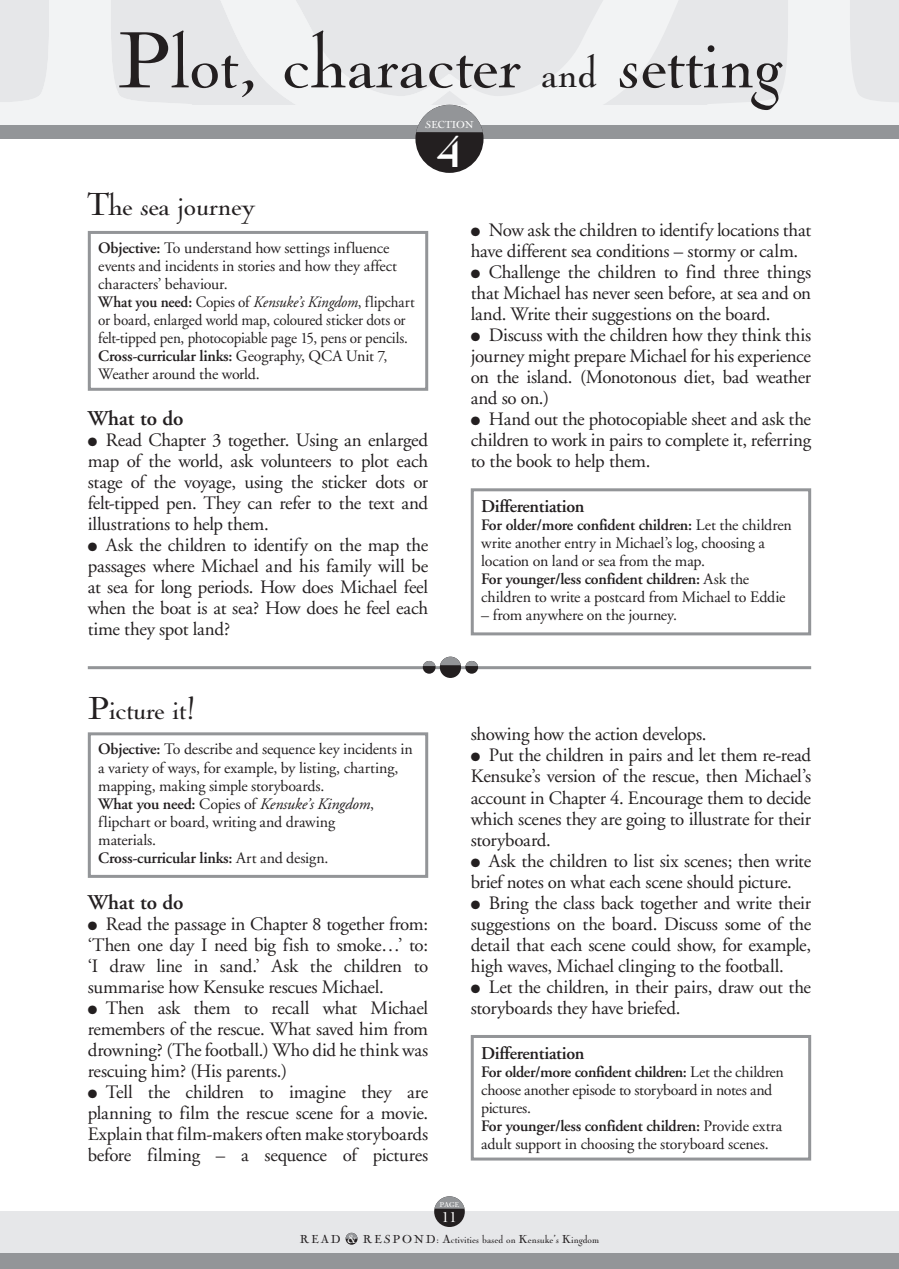
<style>
.page{position:relative;width:899px;height:1269px;background:#fff}
.page>*{position:absolute;margin:0;border:0;box-sizing:border-box;transform-origin:0 0}
.t1{font:82.5px "Nicolas Coc T";color:#231f20}
.t2{font:700 45px "Cochin";color:#fff}
.t3{font:33px "Nicolas Coc T";letter-spacing:-.015em;color:#231f20}
.t4{font:600 21px "Adobe Garamond";color:#231f20}
.t5{font:18.9px/21px "Adobe Garamond";letter-spacing:-.015em;color:#231f20;text-align:justify}
.t6{font:600 18px "Adobe Garamond";letter-spacing:-.015em;color:#231f20}
.t7{font:15.9px/18px "Adobe Garamond";letter-spacing:-.01em;color:#231f20}
.t8{font:15px "Cochin";color:#fff}
.t9{font:12px "Nicolas Coc T";color:#231f20}
.t10{font:10.5px "Nicolas Coc T";color:#fff}
.t11{font:7.35px "Nicolas Coc T";color:#fff}
.s1{font-size:48px}
.s2{font-weight:600}
.s3{font-style:italic}
.s4{color:#fff}
</style>
<div class="page">
<div style="left:0;top:1252px;width:898px;height:16px;background:#939598"></div>
<div style="left:0;top:1211px;width:898px;height:41px;background:#e6e7e9"></div>
<div style="left:0;top:105px;width:898px;height:22px;background:#f2f3f4"></div>
<svg style="left:47px;top:0;width:369px;height:105px;fill:#e6e7e9"></svg>
<svg style="left:707px;top:0;width:191px;height:105px"></svg>
<div style="left:0;top:0;width:47px;height:105px;background:#e6e7e9"></div>
<div style="left:0;top:125px;width:898px;height:14px;background:#939598"></div>
<div style="left:415px;top:105px;width:68px;height:68px;background:#231f20;border-radius:50%"></div>
<svg style="left:416px;top:0;width:284px;height:132px"></svg>
<div style="left:434px;top:1196px;width:30px;height:30px;background:#231f20;border-radius:50%"></div>
<svg style="left:434px;top:1196px;width:30px;height:12px"></svg>
<hr style="left:88px;top:666px;width:723px;height:3px;background:#939598">
<div style="left:440px;top:656px;width:21px;height:22px;background:#231f20;border-radius:50%"></div>
<div style="left:465px;top:661px;width:13px;height:12px;background:#231f20;border-radius:50%"></div>
<div style="left:422px;top:661px;width:13px;height:12px;background:#231f20;border-radius:50%"></div>
<svg style="left:423px;top:656px;width:55px;height:10px"></svg>
<svg style="left:345px;top:1232px;width:12px;height:12px"></svg>
<svg style="left:345px;top:1232px;width:12px;height:6px"></svg>
<div style="left:470px;top:1034px;width:341px;height:126px;border:3px solid #939598"></div>
<div style="left:88px;top:231px;width:340px;height:160px;border:3px solid #939598"></div>
<div style="left:470px;top:488px;width:341px;height:147px;border:3px solid #939598"></div>
<div style="left:88px;top:732px;width:340px;height:145px;border:3px solid #939598"></div>
<h1 class="t1" style="left:117px;top:16px;width:666px">Plot, character <span class="s1">and</span> setting</h1>
<p class="t10" style="left:425px;top:119px;width:50px">SECTION</p>
<h2 class="t2" style="left:437px;top:126px;width:25px">4</h2>
<h3 class="t3" style="left:88px;top:187px;width:169px">The sea journey</h3>
<p class="t7" style="left:98px;top:239px;width:318px"><span class="s2">Objective:</span> To understand how settings influence events and incidents in stories and how they affect characters’ behaviour.<br><span class="s2">What you need:</span> Copies of <span class="s3">Kensuke’s Kingdom</span>, flipchart or board, enlarged world map, coloured sticker dots or felt-tipped pen, photocopiable page 15, pens or pencils.<br><span class="s2">Cross-curricular links:</span> Geography, QCA Unit 7, Weather around the world.</p>
<p class="t4" style="left:88px;top:407px;width:97px">What to do</p>
<p class="t5" style="left:88px;top:430px;width:342px;text-indent:18px">Read Chapter 3 together. Using an enlarged map of the world, ask volunteers to plot each stage of the voyage, using the sticker dots or felt-tipped pen. They can refer to the text and illustrations to help them.</p>
<p class="t5" style="left:88px;top:535px;width:342px;text-indent:18px">Ask the children to identify on the map the passages where Michael and his family will be at sea for long periods. How does Michael feel when the boat is at sea? How does he feel each time they spot land?</p>
<h3 class="t3" style="left:88px;top:691px;width:110px">Picture it!</h3>
<p class="t7" style="left:98px;top:740px;width:316px"><span class="s2">Objective:</span> To describe and sequence key incidents in a variety of ways, for example, by listing, charting, mapping, making simple storyboards.<br><span class="s2">What you need:</span> Copies of <span class="s3">Kensuke’s Kingdom</span>, flipchart or board, writing and drawing<br>materials.<br><span class="s2">Cross-curricular links:</span> Art and design.</p>
<p class="t4" style="left:88px;top:890px;width:97px">What to do</p>
<p class="t5" style="left:88px;top:913px;width:342px;text-indent:18px">Read the passage in Chapter 8 together from: ‘Then one day I need big fish to smoke…’ to: ‘I draw line in sand.’ Ask the children to summarise how Kensuke rescues Michael.</p>
<p class="t5" style="left:88px;top:997px;width:342px;text-indent:18px">Then ask them to recall what Michael remembers of the rescue. What saved him from drowning? (The football.) Who did he think was rescuing him? (His parents.)</p>
<p class="t5" style="left:88px;top:1081px;width:342px;text-indent:18px">Tell the children to imagine they are planning to film the rescue scene for a movie.<br>Explain that film-makers often make storyboards before filming – a sequence of pictures</p>
<p class="t5" style="left:488px;top:220px;width:324px">Now ask the children to identify locations that</p>
<p class="t5" style="left:470px;top:241px;width:329px">have different sea conditions – stormy or calm.</p>
<p class="t5" style="left:488px;top:262px;width:324px">Challenge the children to find three things</p>
<p class="t5" style="left:470px;top:283px;width:342px">that Michael has never seen before, at sea and on</p>
<p class="t5" style="left:470px;top:304px;width:301px">land. Write their suggestions on the board.</p>
<p class="t5" style="left:488px;top:325px;width:324px">Discuss with the children how they think this</p>
<p class="t5" style="left:470px;top:346px;width:342px">journey might prepare Michael for his experience</p>
<p class="t5" style="left:470px;top:367px;width:342px">on the island. (Monotonous diet, bad weather</p>
<p class="t5" style="left:470px;top:388px;width:80px">and so on.)</p>
<p class="t5" style="left:488px;top:409px;width:324px">Hand out the photocopiable sheet and ask the</p>
<p class="t5" style="left:470px;top:430px;width:342px">children to work in pairs to complete it, referring</p>
<p class="t5" style="left:470px;top:451px;width:181px">to the book to help them.</p>
<p class="t6" style="left:481px;top:496px;width:105px">Differentiation</p>
<p class="t7" style="left:481px;top:516px;width:312px"><span class="s2">For older/more confident children:</span> Let the children write another entry in Michael’s log, choosing a location on land or sea from the map.<br><span class="s2">For younger/less confident children:</span> Ask the children to write a postcard from Michael to Eddie</p>
<p class="t7" style="left:481px;top:606px;width:197px">– from anywhere on the journey.</p>
<p class="t5" style="left:470px;top:724px;width:237px">showing how the action develops.</p>
<p class="t5" style="left:488px;top:745px;width:324px">Put the children in pairs and let them re-read</p>
<p class="t5" style="left:470px;top:766px;width:342px">Kensuke’s version of the rescue, then Michael’s</p>
<p class="t5" style="left:470px;top:787px;width:342px">account in Chapter 4. Encourage them to decide</p>
<p class="t5" style="left:470px;top:808px;width:342px">which scenes they are going to illustrate for their</p>
<p class="t5" style="left:470px;top:829px;width:82px">storyboard.</p>
<p class="t5" style="left:488px;top:850px;width:324px">Ask the children to list six scenes; then write</p>
<p class="t5" style="left:470px;top:871px;width:322px">brief notes on what each scene should picture.</p>
<p class="t5" style="left:488px;top:892px;width:324px">Bring the class back together and write their</p>
<p class="t5" style="left:470px;top:913px;width:342px">suggestions on the board. Discuss some of the</p>
<p class="t5" style="left:470px;top:934px;width:342px">detail that each scene could show, for example,</p>
<p class="t5" style="left:470px;top:955px;width:314px">high waves, Michael clinging to the football.</p>
<p class="t5" style="left:488px;top:976px;width:324px">Let the children, in their pairs, draw out the</p>
<p class="t5" style="left:470px;top:997px;width:211px">storyboards they have briefed.</p>
<p class="t6" style="left:481px;top:1042px;width:105px">Differentiation</p>
<p class="t7" style="left:481px;top:1062px;width:304px"><span class="s2">For older/more confident children:</span> Let the children choose another episode to storyboard in notes and pictures.<br><span class="s2">For younger/less confident children:</span> Provide extra adult support in choosing the storyboard scenes.</p>
<p class="t11" style="left:439px;top:1200px;width:21px">PAGE</p>
<p class="t8" style="left:442px;top:1208px;width:17px">11</p>
<p class="t9" style="left:300px;top:1232px;width:300px">R E A D <span class="s4">&amp;</span> R E S P O N D: Activities based 0n Kensuke’s Kingdom</p>
</div>
